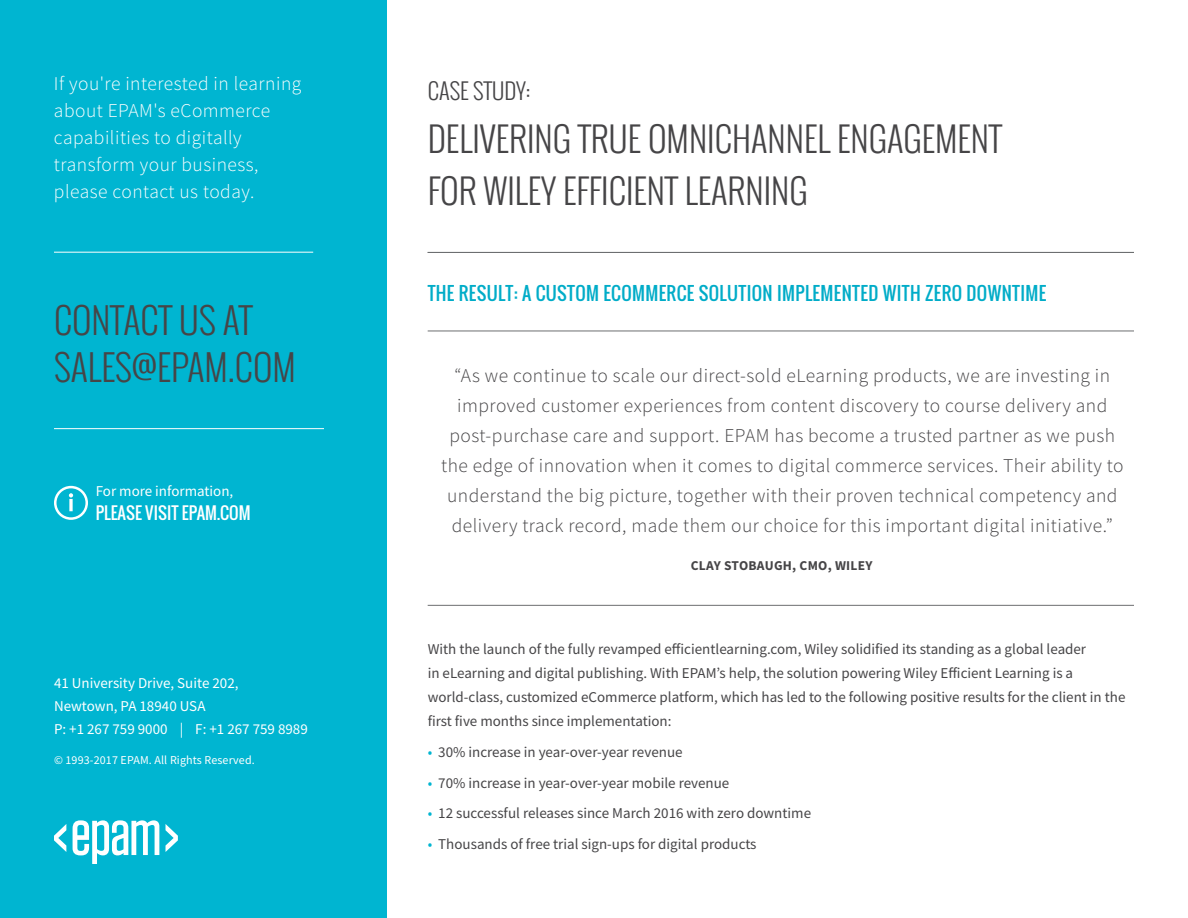
<style>
.page{position:relative;width:1188px;height:918px;background:#fff}
.page>*{position:absolute;margin:0;border:0;box-sizing:border-box;transform-origin:0 0}
.t1{font:300 36px/46.5px "Oswald";color:#464547}
.t2{font:300 34.5px/52.5px "Oswald";color:#464547}
.t3{font:300 22.5px "Oswald";color:#464547}
.t4{font:300 19.5px/30px "Source Sans Pro";letter-spacing:.025em;color:#464547;text-align:center}
.t5{font:300 19.5px/27px "Source Sans Pro";letter-spacing:.025em;color:#fff}
.t6{font:18px "Oswald";letter-spacing:.02em;color:#00acc8}
.t7{font:16.5px "Oswald";color:#fff}
.t8{font:15px/24px "Source Sans Pro";color:#464547}
.t9{font:15px/22.8px "Source Sans Pro";color:#fff}
.t10{font:700 13.5px "Source Sans Pro";letter-spacing:.02em;color:#464547}
.t11{font:12px "Source Sans Pro";letter-spacing:.01em;color:#fff}
.s1{color:#00b5d1}
</style>
<div class="page">
<div style="left:0;top:0;width:387px;height:918px;background:#00b5d1"></div>
<hr style="left:54px;top:428px;width:270px;height:1px;background:#fff">
<hr style="left:54px;top:252px;width:259px;height:1px;background:#fff">
<svg style="left:73px;top:820px;width:86px;height:44px"></svg>
<svg style="left:54px;top:824px;width:12px;height:28px"></svg>
<svg style="left:166px;top:824px;width:12px;height:28px"></svg>
<hr style="left:428px;top:252px;width:706px;height:1px;background:#6c6e70">
<hr style="left:428px;top:331px;width:706px;height:1px;background:#6c6e70">
<hr style="left:428px;top:605px;width:706px;height:1px;background:#6c6e70">
<svg style="left:54px;top:486px;width:34px;height:34px"></svg>
<h3 class="t5" style="left:54px;top:70px;width:249px">If you're interested in learning about EPAM's eCommerce capabilities to digitally transform your business, please contact us today.</h3>
<h1 class="t1" style="left:54px;top:297px;width:243px">CONTACT US AT<br>SALES@EPAM.COM</h1>
<p class="t9" style="left:96px;top:479px;width:139px">For more information,</p>
<p class="t7" style="left:96px;top:500px;width:156px">PLEASE VISIT EPAM.COM</p>
<p class="t9" style="left:54px;top:672px;width:255px">41 University Drive, Suite 202,<br>Newtown, PA 18940 USA<br>P: +1 267 759 9000 | F: +1 267 759 8989</p>
<p class="t11" style="left:54px;top:752px;width:202px">© 1993-2017 EPAM. All Rights Reserved.</p>
<h3 class="t3" style="left:428px;top:74px;width:104px">CASE STUDY:</h3>
<h2 class="t2" style="left:428px;top:112px;width:576px">DELIVERING TRUE OMNICHANNEL ENGAGEMENT<br>FOR WILEY EFFICIENT LEARNING</h2>
<p class="t6" style="left:428px;top:280px;width:620px">THE RESULT: A CUSTOM ECOMMERCE SOLUTION IMPLEMENTED WITH ZERO DOWNTIME</p>
<p class="t4" style="left:441px;top:361px;width:684px">“As we continue to scale our direct-sold eLearning products, we are investing in improved customer experiences from content discovery to course delivery and post-purchase care and support. EPAM has become a trusted partner as we push the edge of innovation when it comes to digital commerce services. Their ability to understand the big picture, together with their proven technical competency and delivery track record, made them our choice for this important digital initiative.”</p>
<p class="t10" style="left:691px;top:556px;width:183px">CLAY STOBAUGH, CMO, WILEY</p>
<p class="t8" style="left:428px;top:637px;width:699px">With the launch of the fully revamped efficientlearning.com, Wiley solidified its standing as a global leader<br>in eLearning and digital publishing. With EPAM’s help, the solution powering Wiley Efficient Learning is a world-class, customized eCommerce platform, which has led to the following positive results for the client in the first five months since implementation:</p>
<p class="t8" style="left:428px;top:740px;width:256px"><span class="s1">•</span> 30% increase in year-over-year revenue</p>
<p class="t8" style="left:428px;top:770px;width:303px"><span class="s1">•</span> 70% increase in year-over-year mobile revenue</p>
<p class="t8" style="left:428px;top:801px;width:385px"><span class="s1">•</span> 12 successful releases since March 2016 with zero downtime</p>
<p class="t8" style="left:428px;top:832px;width:330px"><span class="s1">•</span> Thousands of free trial sign-ups for digital products</p>
</div>
